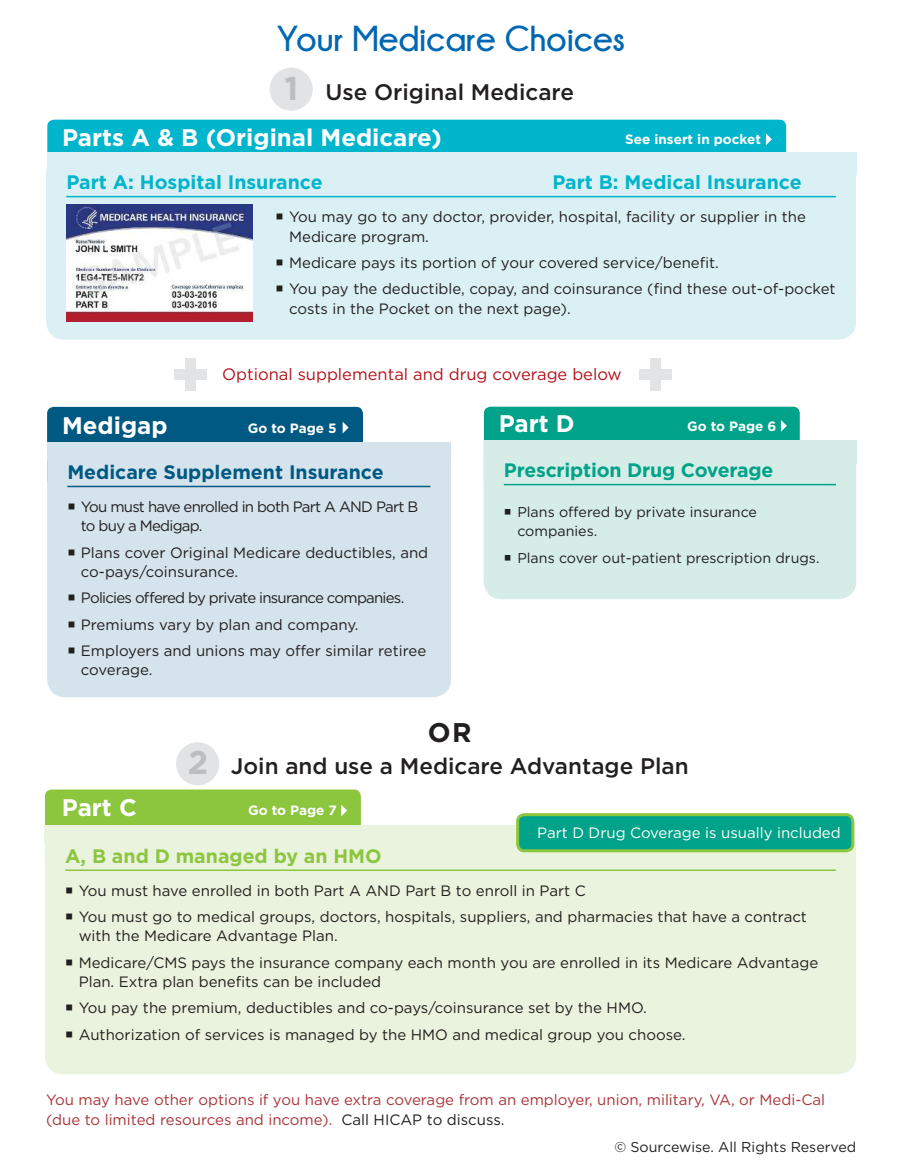
<style>
.page{position:relative;width:900px;height:1170px;background:#fff}
.page>*{position:absolute;margin:0;border:0;box-sizing:border-box;transform-origin:0 0}
.t1{font:700 36px "Champagne&Limousines";color:#0067b2}
.t2{font:700 32.85px "Gotham";color:#bbbdbf}
.t3{font:700 27px "Gotham";color:#221f1f}
.t4{font:700 24px "Gotham";color:#fff}
.t5{font:500 22.5px "Gotham";color:#221f1f}
.t6{font:700 19.5px "Gotham";color:#00b5cc}
.t7{font:700 19.5px "Gotham";color:#005983}
.t8{font:700 19.5px "Gotham";letter-spacing:-.01em;color:#00a389}
.t9{font:700 19.5px "Gotham";color:#8cc63e}
.t10{font:16.5px "Gotham";color:#b4111a}
.t11{font:15px/26.2px "Gotham";color:#221f1f}
.t12{font:15px/19.5px "Gotham";color:#a93439}
.t13{font:15px/19.5px "Gotham";letter-spacing:-.05em;color:#221f1f}
.t14{font:15px "Gotham";color:#fff}
.t15{font:14.25px/19.5px "Gotham";color:#221f1f}
.t16{font:700 13.5px "Gotham";color:#fff}
.s1{color:#221f1f}
</style>
<div class="page">
<div style="left:47px;top:120px;width:739px;height:80px;background:#00b5cc;border-radius:7px"></div>
<div style="left:46px;top:155px;width:810px;height:185px;background:#dbf0f4;border-radius:18px"></div>
<hr style="left:66px;top:196px;width:770px;height:1px;background:#00b5cc">
<div style="left:45px;top:790px;width:316px;height:80px;background:#8cc63e;border-radius:7px"></div>
<div style="left:47px;top:152px;width:810px;height:23px;background:#dbf0f4"></div>
<div style="left:45px;top:827px;width:811px;height:247px;background:#eaf3dd;border-radius:18px"></div>
<hr style="left:65px;top:869px;width:771px;height:2px;background:#8cc63e">
<div style="left:45px;top:825px;width:810px;height:17px;background:#eaf3dd"></div>
<svg style="left:341px;top:805px;width:6px;height:11px"></svg>
<div style="left:518px;top:815px;width:335px;height:36px;background:#00a389;border-radius:7px"></div>
<div style="left:516px;top:813px;width:338px;height:39px;border:3px solid #8cc63e;border-radius:7px"></div>
<div style="left:185px;top:358px;width:10px;height:33px;background:#e2e3e4"></div>
<div style="left:174px;top:369px;width:32px;height:11px;background:#e2e3e4"></div>
<div style="left:650px;top:358px;width:11px;height:33px;background:#e2e3e4"></div>
<div style="left:639px;top:369px;width:33px;height:11px;background:#e2e3e4"></div>
<div style="left:484px;top:407px;width:316px;height:80px;background:#00a389;border-radius:7px"></div>
<div style="left:484px;top:441px;width:372px;height:23px;background:#d5ece7"></div>
<div style="left:484px;top:442px;width:372px;height:157px;background:#d5ece7;border-radius:18px"></div>
<hr style="left:504px;top:484px;width:332px;height:1px;background:#00a389">
<img style="left:67px;top:205px;width:185px;height:117px">
<div style="left:47px;top:407px;width:316px;height:80px;background:#005983;border-radius:7px"></div>
<div style="left:47px;top:443px;width:404px;height:18px;background:#d5e3ed"></div>
<svg style="left:343px;top:422px;width:6px;height:11px"></svg>
<div style="left:47px;top:444px;width:404px;height:253px;background:#d5e3ed;border-radius:18px"></div>
<hr style="left:67px;top:486px;width:363px;height:1px;background:#005983">
<svg style="left:766px;top:133px;width:6px;height:12px"></svg>
<svg style="left:781px;top:420px;width:6px;height:12px"></svg>
<div style="left:270px;top:68px;width:43px;height:43px;background:#e2e3e4;border-radius:50%"></div>
<div style="left:176px;top:742px;width:43px;height:43px;background:#e2e3e4;border-radius:50%"></div>
<h1 class="t1" style="left:277px;top:26px;width:350px">Your Medicare Choices</h1>
<h2 class="t2" style="left:285px;top:74px;width:15px">1</h2>
<h3 class="t5" style="left:325px;top:82px;width:250px">Use Original Medicare</h3>
<h3 class="t4" style="left:62px;top:127px;width:381px">Parts A &amp; B (Original Medicare)</h3>
<p class="t16" style="left:625px;top:133px;width:137px">See insert in pocket</p>
<h3 class="t6" style="left:66px;top:174px;width:258px">Part A: Hospital Insurance</h3>
<h3 class="t6" style="left:552px;top:174px;width:251px">Part B: Medical Insurance</h3>
<p class="t11" style="left:289px;top:208px;width:518px;line-height:19.5px">You may go to any doctor, provider, hospital, facility or supplier in the<br>Medicare program.</p>
<p class="t11" style="left:289px;top:250px;width:548px">Medicare pays its portion of your covered service/benefit.<br>You pay the deductible, copay, and coinsurance (find these out-of-pocket</p>
<p class="t11" style="left:289px;top:296px;width:283px">costs in the Pocket on the next page).</p>
<p class="t10" style="left:222px;top:367px;width:401px">Optional supplemental and drug coverage below</p>
<h3 class="t4" style="left:62px;top:414px;width:107px">Medigap</h3>
<p class="t16" style="left:248px;top:422px;width:90px">Go to Page 5</p>
<h3 class="t7" style="left:67px;top:463px;width:318px">Medicare Supplement Insurance</h3>
<p class="t13" style="left:81px;top:498px;width:339px">You must have enrolled in both Part A AND Part B to buy a Medigap.</p>
<p class="t11" style="left:81px;top:543px;width:349px;line-height:19.5px">Plans cover Original Medicare deductibles, and co-pays/coinsurance.</p>
<p class="t11" style="left:81px;top:586px;width:347px">Policies offered by private insurance companies.<br>Premiums vary by plan and company.<br>Employers and unions may offer similar retiree</p>
<p class="t11" style="left:81px;top:658px;width:73px">coverage.</p>
<h3 class="t3" style="left:428px;top:720px;width:45px">OR</h3>
<h3 class="t4" style="left:499px;top:412px;width:77px">Part D</h3>
<p class="t16" style="left:687px;top:420px;width:91px">Go to Page 6</p>
<h3 class="t8" style="left:504px;top:462px;width:271px">Prescription Drug Coverage</h3>
<p class="t15" style="left:517px;top:503px;width:241px">Plans offered by private insurance companies.</p>
<p class="t15" style="left:517px;top:549px;width:304px">Plans cover out-patient prescription drugs.</p>
<h2 class="t2" style="left:188px;top:748px;width:22px">2</h2>
<h3 class="t5" style="left:231px;top:756px;width:459px">Join and use a Medicare Advantage Plan</h3>
<h3 class="t4" style="left:62px;top:797px;width:76px">Part C</h3>
<h3 class="t9" style="left:65px;top:847px;width:318px">A, B and D managed by an HMO</h3>
<p class="t11" style="left:79px;top:878px;width:730px">You must have enrolled in both Part A AND Part B to enroll in Part C<br>You must go to medical groups, doctors, hospitals, suppliers, and pharmacies that have a contract</p>
<p class="t11" style="left:79px;top:924px;width:741px">with the Medicare Advantage Plan.<br>Medicare/CMS pays the insurance company each month you are enrolled in its Medicare Advantage</p>
<p class="t11" style="left:79px;top:970px;width:608px">Plan. Extra plan benefits can be included<br>You pay the premium, deductibles and co-pays/coinsurance set by the HMO.<br>Authorization of services is managed by the HMO and medical group you choose.</p>
<p class="t16" style="left:248px;top:805px;width:90px">Go to Page 7</p>
<p class="t14" style="left:537px;top:826px;width:305px">Part D Drug Coverage is usually included</p>
<p class="t12" style="left:46px;top:1091px;width:781px">You may have other options if you have extra coverage from an employer, union, military, VA, or Medi-Cal (due to limited resources and income). <span class="s1">Call HICAP to discuss.</span></p>
<p class="t15" style="left:614px;top:1138px;width:244px">© Sourcewise. All Rights Reserved</p>
</div>
